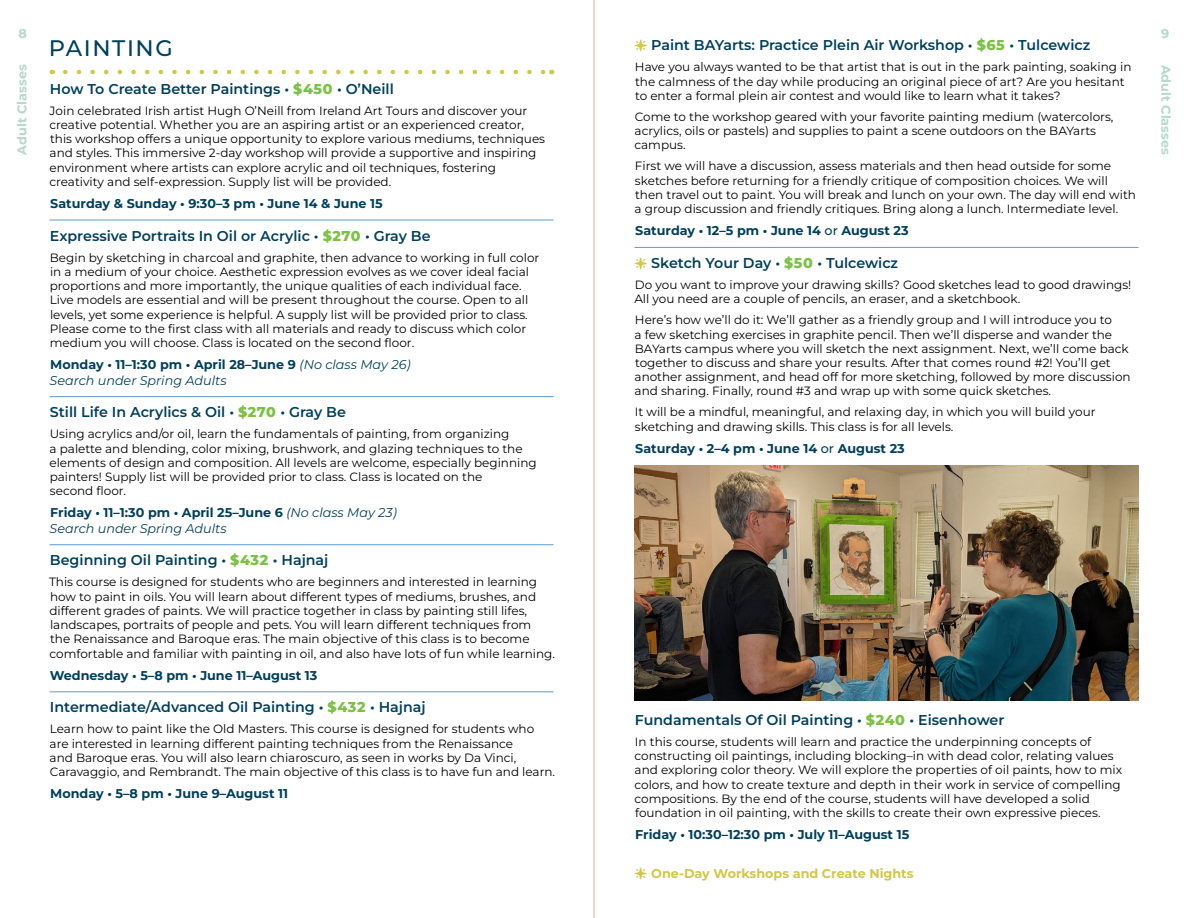
<style>
.page{position:relative;width:1188px;height:918px;background:#fff}
.page>*{position:absolute;margin:0;border:0;box-sizing:border-box;transform-origin:0 0}
.t1{font:500 22.5px "Montserrat";letter-spacing:.07em;color:#01405c}
.t2{font:600 14.25px "Montserrat";color:#01405c}
.t3{font:700 12.75px "Montserrat";color:#01405c}
.t4{font:italic 12.75px/15.3px "Montserrat";color:#01405c}
.t5{font:700 12.75px "Montserrat";color:#d1c749}
.t6{font:700 12.75px "Montserrat";color:#b5d9cc}
.t7{font:12px/14.2px "Montserrat";color:#000}
.s1{color:#d1c749}
.s2{font-weight:800;color:#7bc143}
.s3{font-weight:500}
.s4{font-weight:700;font-style:normal}
</style>
<div class="page">
<svg style="left:65px;top:70px;width:479px;height:4px"></svg>
<hr style="left:50px;top:220px;width:504px;height:1px;background:#5c9cd4">
<hr style="left:50px;top:396px;width:504px;height:1px;background:#5c9cd4">
<hr style="left:50px;top:544px;width:504px;height:1px;background:#5c9cd4">
<hr style="left:50px;top:691px;width:504px;height:1px;background:#5c9cd4">
<hr style="left:634px;top:247px;width:504px;height:1px;background:#5c9cd4">
<img style="left:634px;top:465px;width:504px;height:236px">
<hr style="left:594px;top:0;width:1px;height:918px;background:#c2b699">
<p class="t6" style="left:19px;top:25px;width:10px">8</p>
<p class="t6" style="left:1161px;top:25px;width:10px">9</p>
<p class="t6" style="left:13px;top:155px;width:92px;rotate:-90deg">Adult Classes</p>
<p class="t6" style="left:1175px;top:64px;width:92px;rotate:90deg">Adult Classes</p>
<p class="t2" style="left:635px;top:35px;width:457px"><span class="s1">★</span> Paint BAYarts: Practice Plein Air Workshop • <span class="s2">$65</span> • Tulcewicz</p>
<p class="t7" style="left:635px;top:60px;width:498px">Have you always wanted to be that artist that is out in the park painting, soaking in the calmness of the day while producing an original piece of art? Are you hesitant to enter a formal plein air contest and would like to learn what it takes?</p>
<p class="t7" style="left:634px;top:109px;width:480px">Come to the workshop geared with your favorite painting medium (watercolors, acrylics, oils or pastels) and supplies to paint a scene outdoors on the BAYarts campus.</p>
<p class="t7" style="left:635px;top:159px;width:503px">First we will have a discussion, assess materials and then head outside for some sketches before returning for a friendly critique of composition choices. We will then travel out to paint. You will break and lunch on your own. The day will end with a group discussion and friendly critiques. Bring along a lunch. Intermediate level.</p>
<p class="t3" style="left:635px;top:222px;width:275px">Saturday • 12–5 pm • June 14 <span class="s3">or</span> August 23</p>
<p class="t2" style="left:635px;top:253px;width:265px"><span class="s1">★</span> Sketch Your Day • <span class="s2">$50</span> • Tulcewicz</p>
<p class="t7" style="left:634px;top:277px;width:498px">Do you want to improve your drawing skills? Good sketches lead to good drawings!<br>All you need are a couple of pencils, an eraser, and a sketchbook.</p>
<p class="t7" style="left:635px;top:312px;width:498px">Here’s how we’ll do it: We’ll gather as a friendly group and I will introduce you to<br>a few sketching exercises in graphite pencil. Then we’ll disperse and wander the BAYarts campus where you will sketch the next assignment. Next, we’ll come back together to discuss and share your results. After that comes round #2! You’ll get another assignment, and head off for more sketching, followed by more discussion and sharing. Finally, round #3 and wrap up with some quick sketches.</p>
<p class="t7" style="left:635px;top:405px;width:462px">It will be a mindful, meaningful, and relaxing day, in which you will build your sketching and drawing skills. This class is for all levels.</p>
<p class="t3" style="left:635px;top:439px;width:271px">Saturday • 2–4 pm • June 14 <span class="s3">or</span> August 23</p>
<h1 class="t1" style="left:49px;top:33px;width:125px">PAINTING</h1>
<p class="t2" style="left:50px;top:78px;width:345px">How To Create Better Paintings • <span class="s2">$450</span> • O’Neill</p>
<p class="t7" style="left:49px;top:103px;width:497px">Join celebrated Irish artist Hugh O’Neill from Ireland Art Tours and discover your creative potential. Whether you are an aspiring artist or an experienced creator, this workshop offers a unique opportunity to explore various mediums, techniques and styles. This immersive 2-day workshop will provide a supportive and inspiring environment where artists can explore acrylic and oil techniques, fostering creativity and self-expression. Supply list will be provided.</p>
<p class="t3" style="left:50px;top:194px;width:334px">Saturday &amp; Sunday • 9:30–3 pm • June 14 &amp; June 15</p>
<p class="t2" style="left:50px;top:225px;width:382px">Expressive Portraits In Oil or Acrylic • <span class="s2">$270</span> • Gray Be</p>
<p class="t7" style="left:50px;top:250px;width:491px">Begin by sketching in charcoal and graphite, then advance to working in full color in a medium of your choice. Aesthetic expression evolves as we cover ideal facial proportions and more importantly, the unique qualities of each individual face.<br>Live models are essential and will be present throughout the course. Open to all levels, yet some experience is helpful. A supply list will be provided prior to class.<br>Please come to the first class with all materials and ready to discuss which color medium you will choose. Class is located on the second floor.</p>
<p class="t4" style="left:50px;top:357px;width:362px"><span class="s4">Monday • 11–1:30 pm • April 28–June 9</span> (No class May 26)<br>Search under Spring Adults</p>
<p class="t2" style="left:50px;top:402px;width:298px">Still Life In Acrylics &amp; Oil • <span class="s2">$270</span> • Gray Be</p>
<p class="t7" style="left:49px;top:426px;width:489px">Using acrylics and/or oil, learn the fundamentals of painting, from organizing<br>a palette and blending, color mixing, brushwork, and glazing techniques to the elements of design and composition. All levels are welcome, especially beginning painters! Supply list will be provided prior to class. Class is located on the<br>second floor.</p>
<p class="t4" style="left:50px;top:505px;width:349px"><span class="s4">Friday • 11–1:30 pm • April 25–June 6</span> (No class May 23)<br>Search under Spring Adults</p>
<p class="t2" style="left:50px;top:550px;width:280px">Beginning Oil Painting • <span class="s2">$432</span> • Hajnaj</p>
<p class="t7" style="left:49px;top:575px;width:507px">This course is designed for students who are beginners and interested in learning how to paint in oils. You will learn about different types of mediums, brushes, and different grades of paints. We will practice together in class by painting still lifes, landscapes, portraits of people and pets. You will learn different techniques from<br>the Renaissance and Baroque eras. The main objective of this class is to become comfortable and familiar with painting in oil, and also have lots of fun while learning.</p>
<p class="t3" style="left:50px;top:666px;width:269px">Wednesday • 5–8 pm • June 11–August 13</p>
<p class="t2" style="left:50px;top:697px;width:377px">Intermediate/Advanced Oil Painting • <span class="s2">$432</span> • Hajnaj</p>
<p class="t7" style="left:50px;top:722px;width:507px">Learn how to paint like the Old Masters. This course is designed for students who are interested in learning different painting techniques from the Renaissance<br>and Baroque eras. You will also learn chiaroscuro, as seen in works by Da Vinci, Caravaggio, and Rembrandt. The main objective of this class is to have fun and learn.</p>
<p class="t3" style="left:50px;top:785px;width:239px">Monday • 5–8 pm • June 9–August 11</p>
<p class="t2" style="left:635px;top:710px;width:371px">Fundamentals Of Oil Painting • <span class="s2">$240</span> • Eisenhower</p>
<p class="t7" style="left:634px;top:734px;width:489px">In this course, students will learn and practice the underpinning concepts of constructing oil paintings, including blocking–in with dead color, relating values and exploring color theory. We will explore the properties of oil paints, how to mix colors, and how to create texture and depth in their work in service of compelling compositions. By the end of the course, students will have developed a solid foundation in oil painting, with the skills to create their own expressive pieces.</p>
<p class="t3" style="left:635px;top:826px;width:276px">Friday • 10:30–12:30 pm • July 11–August 15</p>
<p class="t5" style="left:635px;top:865px;width:280px">★ One-Day Workshops and Create Nights</p>
</div>
